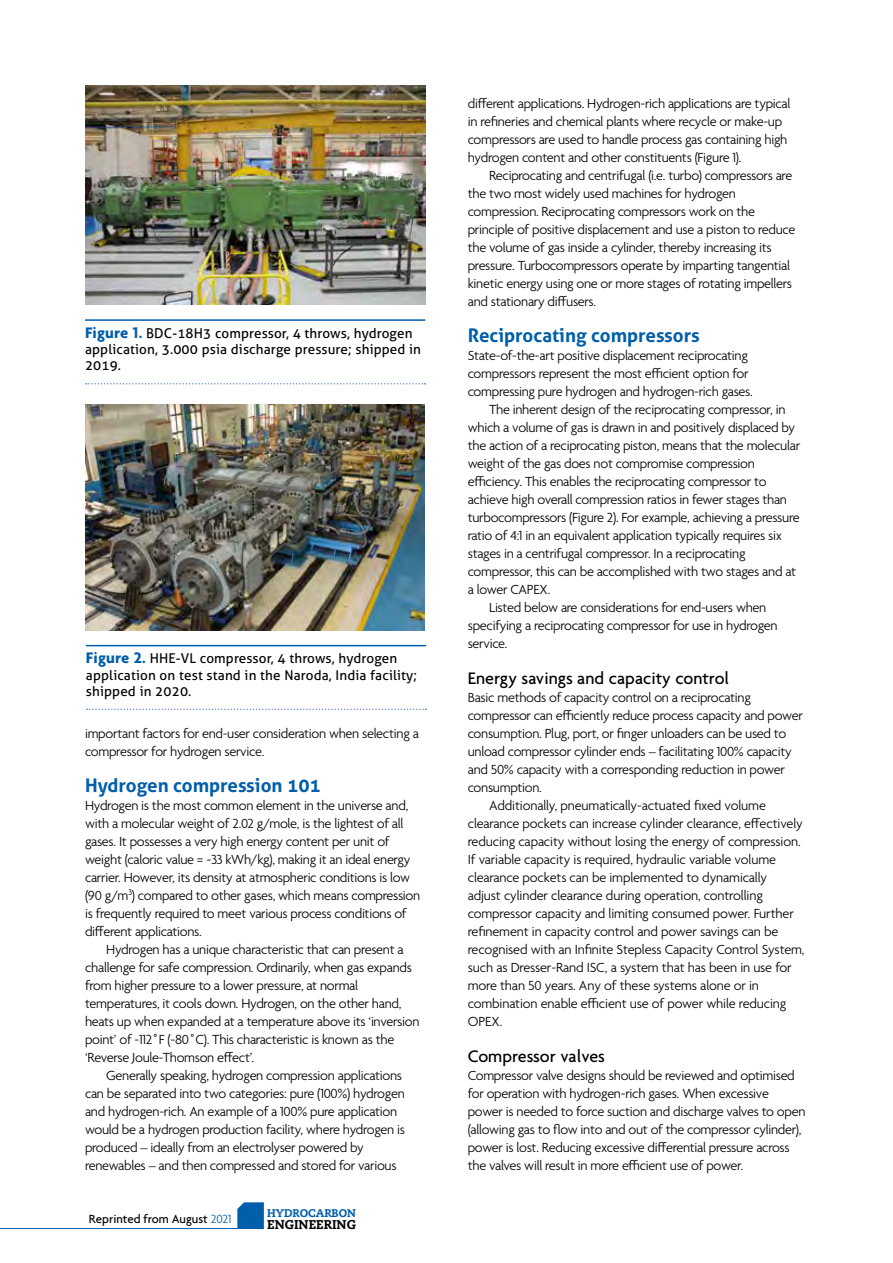
<style>
.page{position:relative;width:893px;height:1263px;background:#fff}
.page>*{position:absolute;margin:0;border:0;box-sizing:border-box;transform-origin:0 0}
.t1{font:700 18.75px "Aller";color:#005eaa}
.t2{font:500 18px "Agenda";color:#000}
.t3{font:300 14.25px/18px "Agenda";letter-spacing:-.02em;color:#000}
.t4{font:13.5px/16.2px "Aller";letter-spacing:.01em;color:#000}
.t5{font:500 12.75px "Agenda";color:#000}
.t6{font:800 12.75px "Caecilia";color:#000}
.t7{font:800 11.1px "Caecilia";color:#005eaa}
.s1{font-family:"Agenda";font-weight:700;font-size:16.5px;color:#005eaa}
.s2{font-weight:300;color:#005eaa}
</style>
<div class="page">
<hr style="left:0;top:1228px;width:264px;height:1px;background:#005eaa">
<svg style="left:237px;top:1202px;width:27px;height:26px"></svg>
<img style="left:85px;top:85px;width:340px;height:219px">
<hr style="left:85px;top:319px;width:340px;height:2px;background:#005eaa">
<svg style="left:86px;top:383px;width:339px;height:1px"></svg>
<img style="left:86px;top:405px;width:338px;height:225px">
<hr style="left:86px;top:645px;width:340px;height:1px;background:#005eaa">
<svg style="left:87px;top:708px;width:339px;height:2px"></svg>
<p class="t4" style="left:85px;top:325px;width:338px"><span class="s1">Figure 1.</span> BDC-18H3 compressor, 4 throws, hydrogen application, 3.000 psia discharge pressure; shipped in<br>2019.</p>
<p class="t4" style="left:86px;top:650px;width:333px"><span class="s1">Figure 2.</span> HHE-VL compressor, 4 throws, hydrogen application on test stand in the Naroda, India facility; shipped in 2020.</p>
<p class="t3" style="left:85px;top:725px;width:335px">important factors for end-user consideration when selecting a compressor for hydrogen service.</p>
<h1 class="t1" style="left:85px;top:774px;width:237px">Hydrogen compression 101</h1>
<p class="t3" style="left:85px;top:797px;width:337px">Hydrogen is the most common element in the universe and, with a molecular weight of 2.02 g/mole, is the lightest of all gases. It possesses a very high energy content per unit of weight (caloric value = ~33 kWh/kg), making it an ideal energy carrier. However, its density at atmospheric conditions is low (90 g/m<sup>3</sup>) compared to other gases, which means compression is frequently required to meet various process conditions of different applications.</p>
<p class="t3" style="left:85px;top:941px;width:336px;text-indent:21px">Hydrogen has a unique characteristic that can present a challenge for safe compression. Ordinarily, when gas expands from higher pressure to a lower pressure, at normal temperatures, it cools down. Hydrogen, on the other hand, heats up when expanded at a temperature above its ‘inversion point’ of -112˚F (-80˚C). This characteristic is known as the ‘Reverse Joule-Thomson effect’.</p>
<p class="t3" style="left:85px;top:1067px;width:321px;text-indent:21px">Generally speaking, hydrogen compression applications can be separated into two categories: pure (100%) hydrogen and hydrogen-rich. An example of a 100% pure application would be a hydrogen production facility, where hydrogen is produced – ideally from an electrolyser powered by renewables – and then compressed and stored for various</p>
<p class="t5" style="left:89px;top:1211px;width:144px">Reprinted from August <span class="s2">2021</span></p>
<p class="t7" style="left:267px;top:1207px;width:90px">HYDROCARBON</p>
<p class="t6" style="left:267px;top:1216px;width:90px">ENGINEERING</p>
<p class="t3" style="left:468px;top:95px;width:324px">different applications. Hydrogen-rich applications are typical in refineries and chemical plants where recycle or make-up compressors are used to handle process gas containing high hydrogen content and other constituents (Figure 1).</p>
<p class="t3" style="left:468px;top:167px;width:329px;text-indent:21px">Reciprocating and centrifugal (i.e. turbo) compressors are the two most widely used machines for hydrogen compression. Reciprocating compressors work on the principle of positive displacement and use a piston to reduce the volume of gas inside a cylinder, thereby increasing its pressure. Turbocompressors operate by imparting tangential kinetic energy using one or more stages of rotating impellers and stationary diffusers.</p>
<h1 class="t1" style="left:468px;top:324px;width:233px">Reciprocating compressors</h1>
<p class="t3" style="left:468px;top:347px;width:282px">State-of-the-art positive displacement reciprocating</p>
<p class="t3" style="left:468px;top:365px;width:282px">compressors represent the most efficient option for</p>
<p class="t3" style="left:468px;top:383px;width:287px">compressing pure hydrogen and hydrogen-rich gases.</p>
<p class="t3" style="left:489px;top:401px;width:298px">The inherent design of the reciprocating compressor, in</p>
<p class="t3" style="left:468px;top:419px;width:329px">which a volume of gas is drawn in and positively displaced by</p>
<p class="t3" style="left:468px;top:437px;width:334px">the action of a reciprocating piston, means that the molecular</p>
<p class="t3" style="left:468px;top:455px;width:289px">weight of the gas does not compromise compression</p>
<p class="t3" style="left:468px;top:473px;width:300px">efficiency. This enables the reciprocating compressor to</p>
<p class="t3" style="left:468px;top:491px;width:321px">achieve high overall compression ratios in fewer stages than</p>
<p class="t3" style="left:468px;top:509px;width:333px">turbocompressors (Figure 2). For example, achieving a pressure</p>
<p class="t3" style="left:468px;top:527px;width:316px">ratio of 4:1 in an equivalent application typically requires six</p>
<p class="t3" style="left:468px;top:545px;width:279px">stages in a centrifugal compressor. In a reciprocating</p>
<p class="t3" style="left:468px;top:563px;width:330px">compressor, this can be accomplished with two stages and at</p>
<p class="t3" style="left:468px;top:581px;width:84px">a lower CAPEX.</p>
<p class="t3" style="left:489px;top:599px;width:279px">Listed below are considerations for end-users when</p>
<p class="t3" style="left:468px;top:617px;width:311px">specifying a reciprocating compressor for use in hydrogen</p>
<p class="t3" style="left:468px;top:635px;width:41px">service.</p>
<p class="t2" style="left:468px;top:667px;width:263px">Energy savings and capacity control</p>
<p class="t3" style="left:468px;top:689px;width:285px">Basic methods of capacity control on a reciprocating</p>
<p class="t3" style="left:468px;top:707px;width:337px">compressor can efficiently reduce process capacity and power</p>
<p class="t3" style="left:468px;top:725px;width:320px">consumption. Plug, port, or finger unloaders can be used to</p>
<p class="t3" style="left:468px;top:743px;width:326px">unload compressor cylinder ends – facilitating 100% capacity</p>
<p class="t3" style="left:468px;top:761px;width:319px">and 50% capacity with a corresponding reduction in power</p>
<p class="t3" style="left:468px;top:779px;width:76px">consumption.</p>
<p class="t3" style="left:489px;top:797px;width:278px">Additionally, pneumatically-actuated fixed volume</p>
<p class="t3" style="left:468px;top:815px;width:336px">clearance pockets can increase cylinder clearance, effectively</p>
<p class="t3" style="left:468px;top:833px;width:334px">reducing capacity without losing the energy of compression.</p>
<p class="t3" style="left:468px;top:851px;width:310px">If variable capacity is required, hydraulic variable volume</p>
<p class="t3" style="left:468px;top:869px;width:301px">clearance pockets can be implemented to dynamically</p>
<p class="t3" style="left:468px;top:887px;width:297px">adjust cylinder clearance during operation, controlling</p>
<p class="t3" style="left:468px;top:905px;width:328px">compressor capacity and limiting consumed power. Further</p>
<p class="t3" style="left:468px;top:923px;width:312px">refinement in capacity control and power savings can be</p>
<p class="t3" style="left:468px;top:941px;width:338px">recognised with an Infinite Stepless Capacity Control System,</p>
<p class="t3" style="left:468px;top:959px;width:326px">such as Dresser-Rand ISC, a system that has been in use for</p>
<p class="t3" style="left:468px;top:977px;width:293px">more than 50 years. Any of these systems alone or in</p>
<p class="t3" style="left:468px;top:995px;width:320px">combination enable efficient use of power while reducing</p>
<p class="t3" style="left:468px;top:1013px;width:36px">OPEX.</p>
<p class="t2" style="left:468px;top:1045px;width:139px">Compressor valves</p>
<p class="t3" style="left:468px;top:1067px;width:339px">Compressor valve designs should be reviewed and optimised for operation with hydrogen-rich gases. When excessive power is needed to force suction and discharge valves to open (allowing gas to flow into and out of the compressor cylinder), power is lost. Reducing excessive differential pressure across the valves will result in more efficient use of power.</p>
</div>
